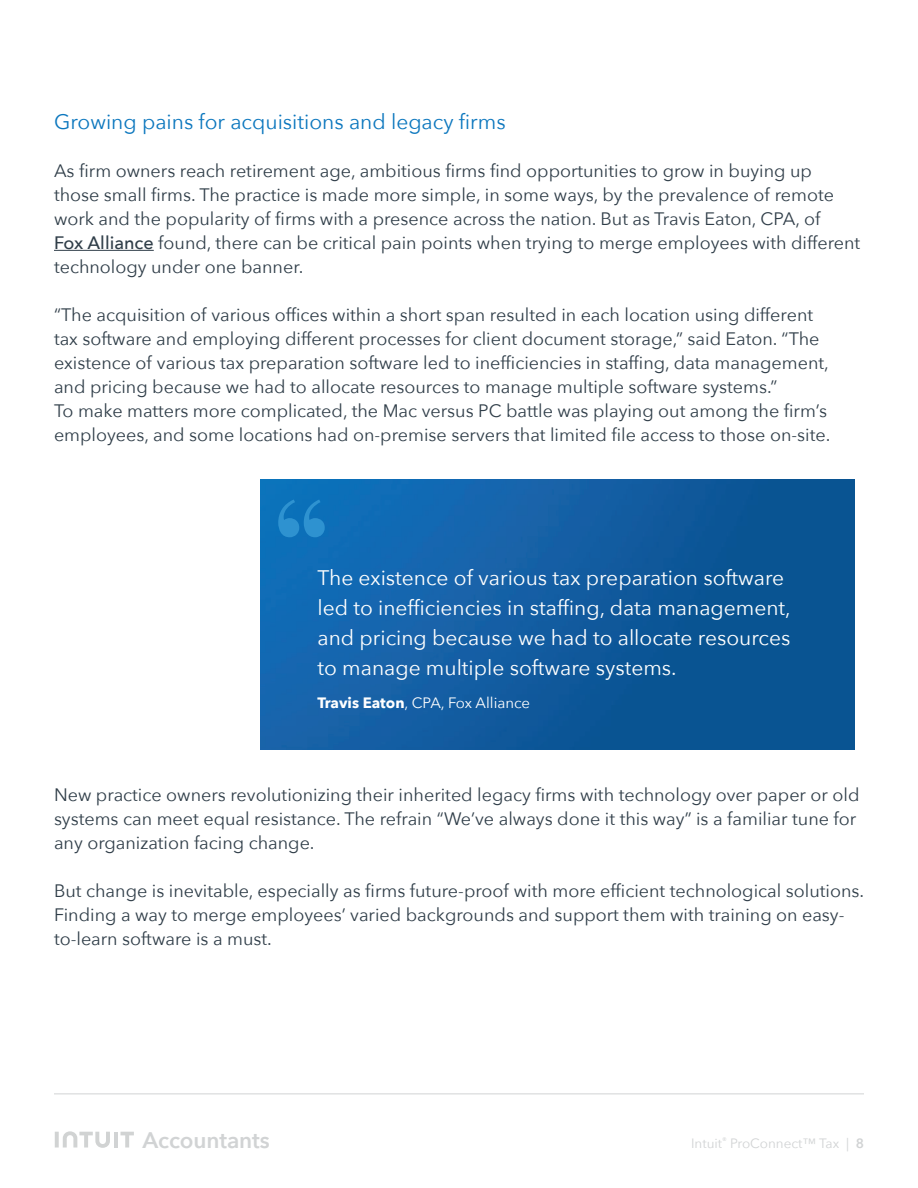
<style>
.page{position:relative;width:918px;height:1188px;background:#fff}
.page>*{position:absolute;margin:0;border:0;box-sizing:border-box;transform-origin:0 0}
.t1{font:150px "Playfair Display";color:#2e92d0}
.t2{font:600 22.5px "Avenir Next";letter-spacing:-.005em;color:#d1d3d4}
.t3{font:21px/30px "Avenir Next";color:#fff}
.t4{font:21px "Avenir Next";color:#0c77be}
.t5{font:18px/24px "Avenir Next";color:#303e49}
.t6{font:15px "Avenir Next";color:#fff}
.t7{font:13.5px "Avenir Next";color:#d1d3d4}
.s1{font-weight:500}
.s2{font-weight:700}
.s3{font-weight:600}
</style>
<div class="page">
<svg style="left:121px;top:1132px;width:13px;height:16px"></svg>
<hr style="left:114px;top:1132px;width:4px;height:16px;background:#d1d3d4">
<svg style="left:55px;top:1131px;width:55px;height:17px"></svg>
<hr style="left:54px;top:1094px;width:810px;height:1px;background:#d1d3d4">
<hr style="left:54px;top:250px;width:100px;height:1px;background:#303e49">
<img style="left:260px;top:480px;width:594px;height:270px">
<p class="t4" style="left:54px;top:104px;width:453px">Growing pains for acquisitions and legacy firms</p>
<p class="t5" style="left:54px;top:158px;width:808px">As firm owners reach retirement age, ambitious firms find opportunities to grow in buying up those small firms. The practice is made more simple, in some ways, by the prevalence of remote work and the popularity of firms with a presence across the nation. But as Travis Eaton, CPA, of<br><span class="s1">Fox Alliance</span> found, there can be critical pain points when trying to merge employees with different technology under one banner.</p>
<p class="t5" style="left:54px;top:302px;width:778px">“The acquisition of various offices within a short span resulted in each location using different tax software and employing different processes for client document storage,” said Eaton. “The existence of various tax preparation software led to inefficiencies in staffing, data management, and pricing because we had to allocate resources to manage multiple software systems.”<br>To make matters more complicated, the Mac versus PC battle was playing out among the firm’s employees, and some locations had on-premise servers that limited file access to those on-site.</p>
<h1 class="t1" style="left:270px;top:434px;width:64px">“</h1>
<p class="t3" style="left:318px;top:562px;width:475px">The existence of various tax preparation software led to inefficiencies in staffing, data management, and pricing because we had to allocate resources to manage multiple software systems.</p>
<p class="t6" style="left:318px;top:690px;width:214px"><span class="s2">Travis Eaton</span>, CPA, Fox Alliance</p>
<p class="t5" style="left:54px;top:782px;width:807px">New practice owners revolutionizing their inherited legacy firms with technology over paper or old systems can meet equal resistance. The refrain “We’ve always done it this way” is a familiar tune for any organization facing change.</p>
<p class="t5" style="left:54px;top:878px;width:812px">But change is inevitable, especially as firms future-proof with more efficient technological solutions.<br>Finding a way to merge employees’ varied backgrounds and support them with training on easy&shy;to-learn software is a must.</p>
<p class="t2" style="left:142px;top:1120px;width:129px">Accountants</p>
<p class="t7" style="left:691px;top:1131px;width:174px">Intuit<sup>®</sup> ProConnect™ Tax | <span class="s3">8</span></p>
</div>
